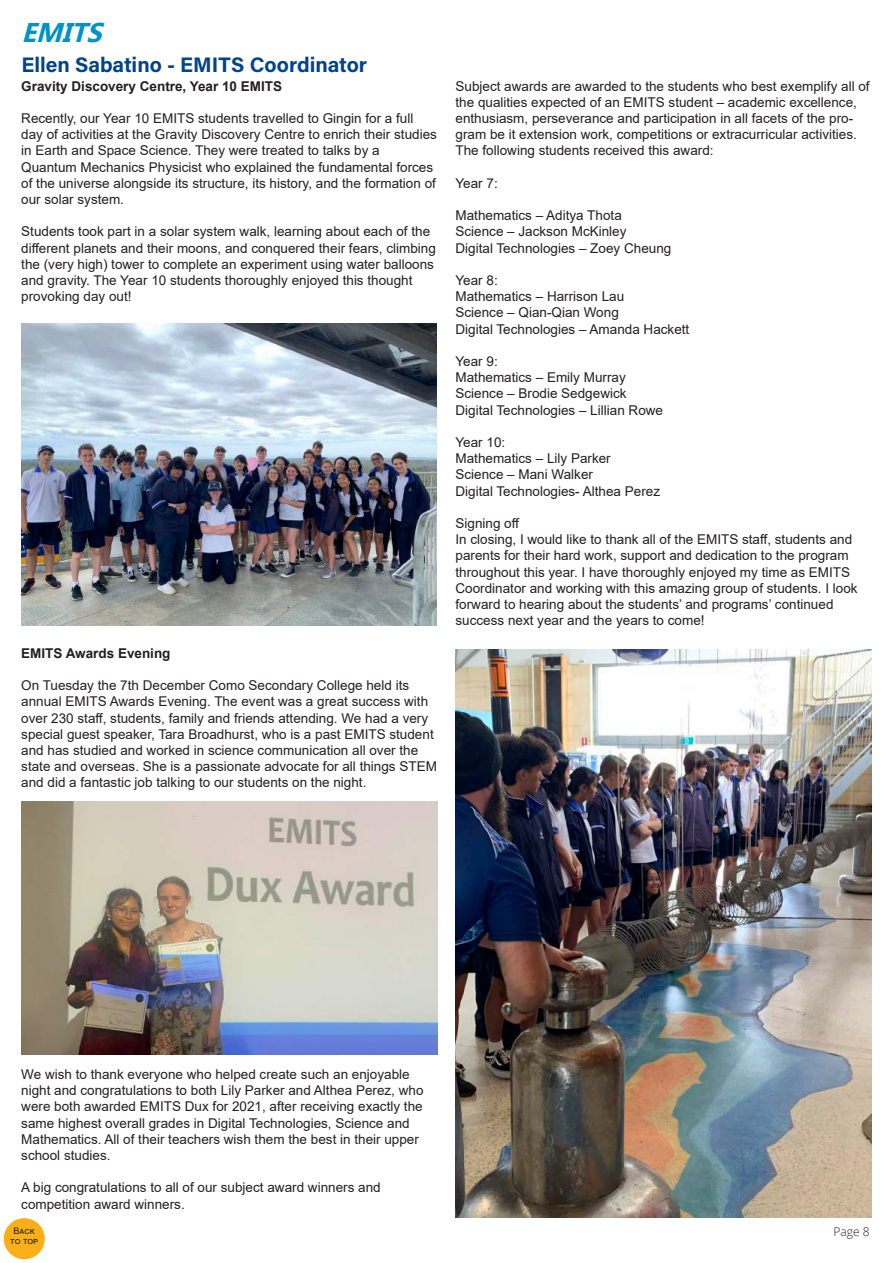
<style>
.page{position:relative;width:893px;height:1263px;background:#fff}
.page>*{position:absolute;margin:0;border:0;box-sizing:border-box;transform-origin:0 0}
.t1{font:italic 700 27px "Microsoft New Tai Lue";color:#0092c8}
.t2{font:21px "Acumin Variable Concept";letter-spacing:.05em;color:#01448c}
.t3{font:13.5px/16.2px "Arial";color:#231f20}
.t4{font:700 13.5px "Arial";color:#231f20}
.t5{font:300 12px "Open Sans";color:#231f20}
.t6{font:9px "Arial";color:#231f20}
</style>
<div class="page">
<div style="left:4px;top:1218px;width:41px;height:41px;background:#faaf18;border-radius:50%"></div>
<img style="left:22px;top:323px;width:414px;height:303px">
<img style="left:21px;top:802px;width:417px;height:252px">
<img style="left:455px;top:649px;width:417px;height:568px">
<h1 class="t1" style="left:22px;top:17px;width:91px">EMITS</h1>
<h2 class="t2" style="left:22px;top:50px;width:346px">Ellen Sabatino - EMITS Coordinator</h2>
<p class="t4" style="left:21px;top:76px;width:262px">Gravity Discovery Centre, Year 10 EMITS</p>
<p class="t3" style="left:21px;top:110px;width:417px">Recently, our Year 10 EMITS students travelled to Gingin for a full day of activities at the Gravity Discovery Centre to enrich their studies in Earth and Space Science. They were treated to talks by a Quantum Mechanics Physicist who explained the fundamental forces of the universe alongside its structure, its history, and the formation of our solar system.</p>
<p class="t3" style="left:21px;top:223px;width:416px">Students took part in a solar system walk, learning about each of the different planets and their moons, and conquered their fears, climbing the (very high) tower to complete an experiment using water balloons and gravity. The Year 10 students thoroughly enjoyed this thought provoking day out!</p>
<p class="t4" style="left:21px;top:643px;width:151px">EMITS Awards Evening</p>
<p class="t3" style="left:21px;top:677px;width:417px">On Tuesday the 7th December Como Secondary College held its annual EMITS Awards Evening. The event was a great success with over 230 staff, students, family and friends attending. We had a very special guest speaker, Tara Broadhurst, who is a past EMITS student and has studied and worked in science communication all over the state and overseas. She is a passionate advocate for all things STEM and did a fantastic job talking to our students on the night.</p>
<p class="t3" style="left:455px;top:78px;width:416px">Subject awards are awarded to the students who best exemplify all of the qualities expected of an EMITS student – academic excellence, enthusiasm, perseverance and participation in all facets of the pro&shy;gram be it extension work, competitions or extracurricular activities.<br>The following students received this award:</p>
<p class="t3" style="left:455px;top:175px;width:44px">Year 7:</p>
<p class="t3" style="left:455px;top:207px;width:217px">Mathematics – Aditya Thota<br>Science – Jackson McKinley<br>Digital Technologies – Zoey Cheung</p>
<p class="t3" style="left:455px;top:272px;width:235px">Year 8:<br>Mathematics – Harrison Lau<br>Science – Qian-Qian Wong<br>Digital Technologies – Amanda Hackett</p>
<p class="t3" style="left:455px;top:353px;width:209px">Year 9:<br>Mathematics – Emily Murray<br>Science – Brodie Sedgewick<br>Digital Technologies – Lillian Rowe</p>
<p class="t3" style="left:455px;top:434px;width:206px">Year 10:<br>Mathematics – Lily Parker<br>Science – Mani Walker<br>Digital Technologies- Althea Perez</p>
<p class="t3" style="left:455px;top:515px;width:404px">Signing off<br>In closing, I would like to thank all of the EMITS staff, students and parents for their hard work, support and dedication to the program throughout this year. I have thoroughly enjoyed my time as EMITS Coordinator and working with this amazing group of students. I look forward to hearing about the students’ and programs’ continued success next year and the years to come!</p>
<p class="t3" style="left:21px;top:1066px;width:404px">We wish to thank everyone who helped create such an enjoyable night and congratulations to both Lily Parker and Althea Perez, who were both awarded EMITS Dux for 2021, after receiving exactly the same highest overall grades in Digital Technologies, Science and Mathematics. All of their teachers wish them the best in their upper school studies.</p>
<p class="t3" style="left:21px;top:1179px;width:361px">A big congratulations to all of our subject award winners and competition award winners.</p>
<p class="t6" style="left:14px;top:1224px;width:22px">Back</p>
<p class="t5" style="left:833px;top:1223px;width:38px">Page 8</p>
<p class="t6" style="left:10px;top:1235px;width:29px">to top</p>
</div>
